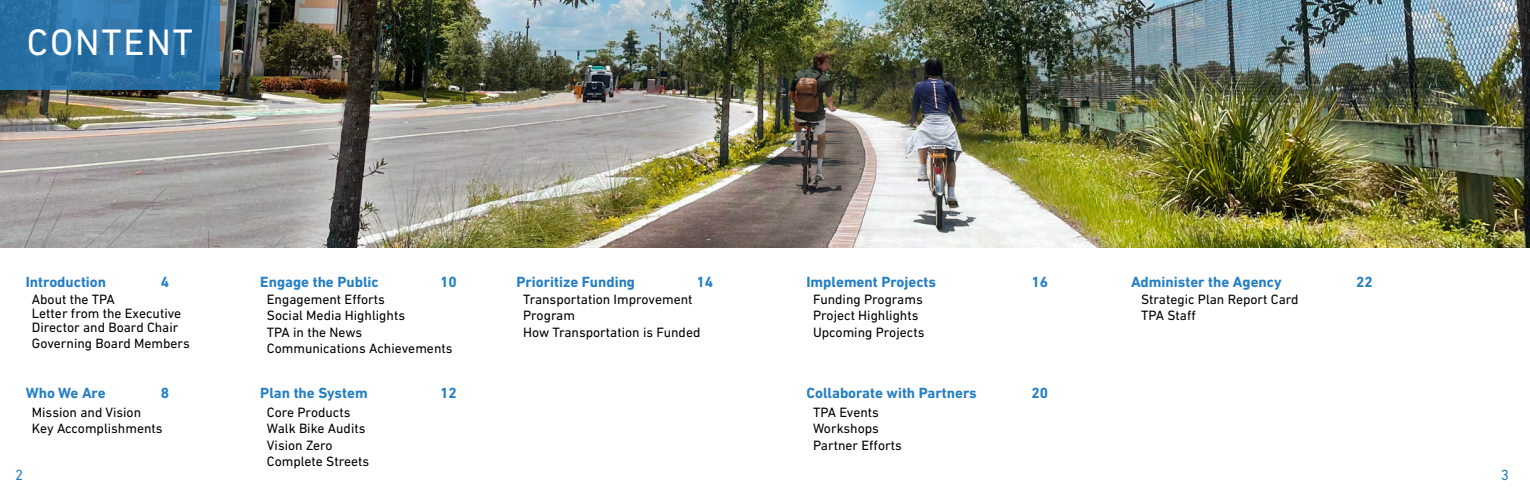
<style>
.page{position:relative;width:1530px;height:495px;background:#fff}
.page>*{position:absolute;margin:0;border:0;box-sizing:border-box;transform-origin:0 0}
.t1{font:37.5px "DIN Next LT Pro";letter-spacing:.05em;color:#fff}
.Body_copy_24{font:700 15px "DIN Next LT Pro";color:#257fc3}
.t2{font:15px "DIN Next LT Pro";color:#257fc3}
.Body_copy_24-2{font:13.75px/16.5px "DIN Next LT Pro";color:#000}
</style>
<div class="page">
<img style="left:0;top:0;width:1530px;height:248px">
<svg style="left:0;top:0;width:220px;height:89px;background:#2a72a6"></svg>
<h1 class="t1" style="left:27px;top:21px;width:168px">CONTENT</h1>
<p class="Body_copy_24" style="left:260px;top:273px;width:120px">Engage the Public</p>
<p class="Body_copy_24" style="left:440px;top:273px;width:18px">10</p>
<p class="Body_copy_24-2" style="left:267px;top:291px;width:120px">Engagement Efforts</p>
<p class="Body_copy_24-2" style="left:267px;top:307px;width:140px">Social Media Highlights</p>
<p class="Body_copy_24-2" style="left:267px;top:324px;width:97px">TPA in the News</p>
<p class="Body_copy_24-2" style="left:267px;top:340px;width:187px">Communications Achievements</p>
<p class="Body_copy_24" style="left:260px;top:384px;width:109px">Plan the System</p>
<p class="Body_copy_24" style="left:440px;top:384px;width:18px">12</p>
<p class="Body_copy_24-2" style="left:267px;top:404px;width:85px">Core Products</p>
<p class="Body_copy_24-2" style="left:267px;top:420px;width:100px">Walk Bike Audits</p>
<p class="Body_copy_24-2" style="left:267px;top:437px;width:67px">Vision Zero</p>
<p class="Body_copy_24-2" style="left:267px;top:453px;width:104px">Complete Streets</p>
<p class="Body_copy_24" style="left:1131px;top:273px;width:152px">Administer the Agency</p>
<p class="Body_copy_24" style="left:1356px;top:273px;width:18px">22</p>
<p class="Body_copy_24-2" style="left:1141px;top:291px;width:159px">Strategic Plan Report Card</p>
<p class="Body_copy_24-2" style="left:1141px;top:307px;width:56px">TPA Staff</p>
<p class="Body_copy_24" style="left:26px;top:273px;width:82px">Introduction</p>
<p class="Body_copy_24" style="left:161px;top:273px;width:10px">4</p>
<p class="Body_copy_24" style="left:516px;top:273px;width:120px">Prioritize Funding</p>
<p class="Body_copy_24" style="left:696px;top:273px;width:18px">14</p>
<p class="Body_copy_24-2" style="left:523px;top:291px;width:171px">Transportation Improvement<br>Program</p>
<p class="Body_copy_24-2" style="left:523px;top:324px;width:179px">How Transportation is Funded</p>
<p class="Body_copy_24" style="left:806px;top:273px;width:131px">Implement Projects</p>
<p class="Body_copy_24" style="left:1031px;top:273px;width:18px">16</p>
<p class="Body_copy_24-2" style="left:813px;top:291px;width:111px">Funding Programs</p>
<p class="Body_copy_24-2" style="left:813px;top:307px;width:107px">Project Highlights</p>
<p class="Body_copy_24-2" style="left:813px;top:324px;width:113px">Upcoming Projects</p>
<p class="Body_copy_24-2" style="left:32px;top:291px;width:84px">About the TPA</p>
<p class="Body_copy_24-2" style="left:32px;top:306px;width:151px;line-height:14px">Letter from the Executive<br>Director and Board Chair</p>
<p class="Body_copy_24-2" style="left:32px;top:335px;width:160px">Governing Board Members</p>
<p class="Body_copy_24" style="left:26px;top:384px;width:81px">Who We Are</p>
<p class="Body_copy_24" style="left:161px;top:384px;width:10px">8</p>
<p class="Body_copy_24-2" style="left:32px;top:404px;width:132px">Mission and Vision<br>Key Accomplishments</p>
<p class="Body_copy_24" style="left:806px;top:384px;width:172px">Collaborate with Partners</p>
<p class="Body_copy_24" style="left:1031px;top:384px;width:18px">20</p>
<p class="Body_copy_24-2" style="left:813px;top:404px;width:67px">TPA Events</p>
<p class="Body_copy_24-2" style="left:813px;top:420px;width:67px">Workshops</p>
<p class="Body_copy_24-2" style="left:813px;top:437px;width:90px">Partner Efforts</p>
<p class="t2" style="left:15px;top:466px;width:10px">2</p>
<p class="t2" style="left:1501px;top:466px;width:10px">3</p>
</div>
